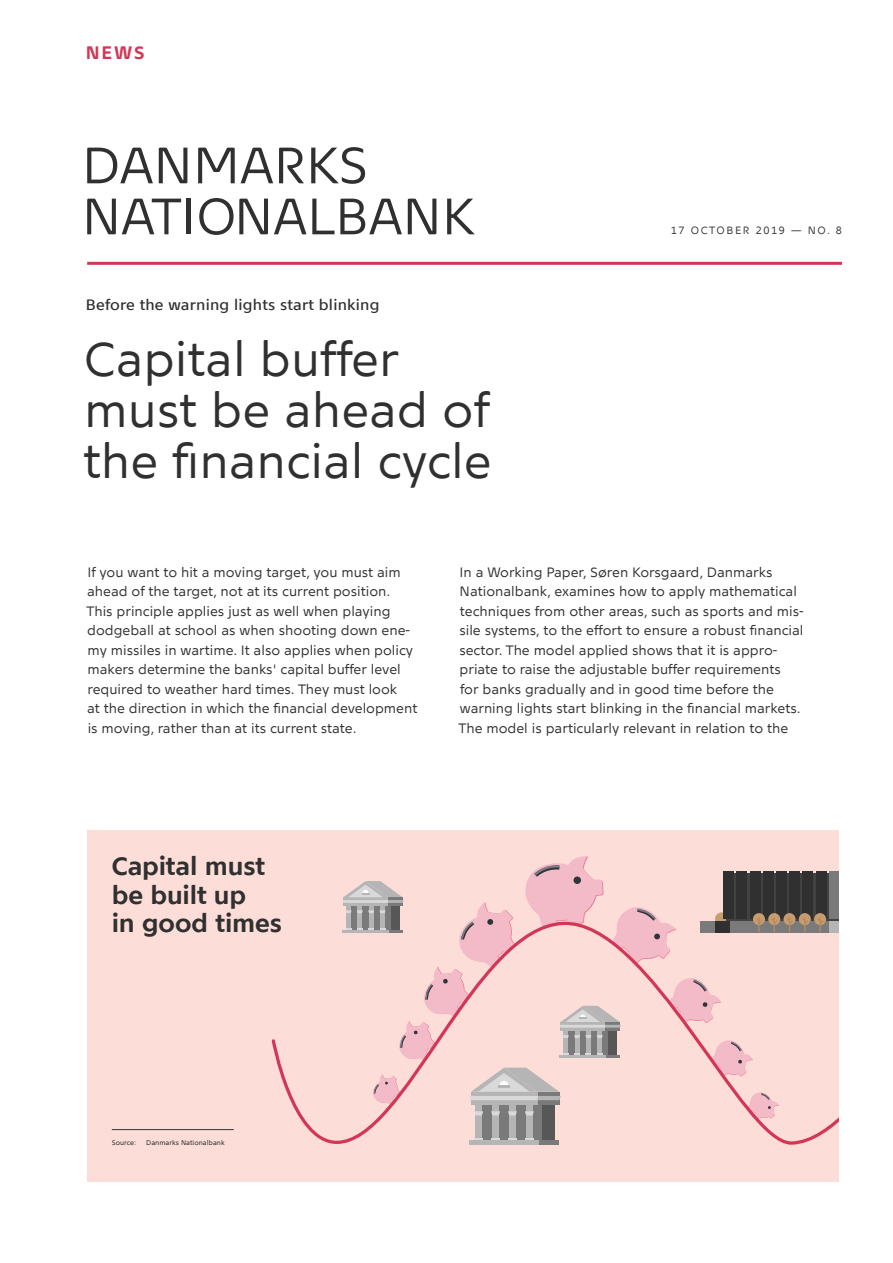
<style>
.page{position:relative;width:893px;height:1263px;background:#fff}
.page>*{position:absolute;margin:0;border:0;box-sizing:border-box;transform-origin:0 0}
.t1{font:51px/51px "Nationalbank";color:#303030}
.H1_overskrift_32_34{font:48px/51px "Nationalbank";color:#303030}
.Elementoverskrift{font:700 25.5px/28.5px "Nationalbank";letter-spacing:-.005em;color:#303030}
.t2{font:700 18px "Nationalbank";color:#d23757}
.Boks_reg__rød_11_13{font:500 15px "Nationalbank";letter-spacing:.015em;color:#303030}
.Brød{font:13.5px/19.5px "Nationalbank";color:#303030}
.Date{font:10.5px "Nationalbank";letter-spacing:.15em;color:#303030}
.Note{font:6.75px "Nationalbank";color:#231f20}
</style>
<div class="page">
<hr style="left:87px;top:262px;width:755px;height:3px;background:#d23757">
<div style="left:87px;top:830px;width:752px;height:351px;background:#fcddd8"></div>
<hr style="left:112px;top:1129px;width:122px;height:1px;background:#303030">
<svg style="left:715px;top:912px;width:13px;height:13px"></svg>
<svg style="left:734px;top:873px;width:95px;height:43px"></svg>
<div style="left:723px;top:871px;width:11px;height:47px;background:#303030"></div>
<div style="left:737px;top:871px;width:10px;height:47px;background:#303030"></div>
<div style="left:750px;top:871px;width:10px;height:47px;background:#303030"></div>
<div style="left:763px;top:871px;width:10px;height:47px;background:#303030"></div>
<div style="left:776px;top:871px;width:11px;height:47px;background:#303030"></div>
<div style="left:789px;top:871px;width:11px;height:47px;background:#303030"></div>
<div style="left:803px;top:871px;width:10px;height:47px;background:#303030"></div>
<div style="left:816px;top:871px;width:10px;height:47px;background:#303030"></div>
<div style="left:829px;top:871px;width:10px;height:47px;background:#7a7a7a"></div>
<svg style="left:753px;top:913px;width:12px;height:12px"></svg>
<svg style="left:814px;top:913px;width:12px;height:12px"></svg>
<svg style="left:768px;top:913px;width:12px;height:12px"></svg>
<div style="left:783px;top:913px;width:12px;height:12px;background:#c79c6e;border-radius:50%"></div>
<svg style="left:799px;top:913px;width:12px;height:12px"></svg>
<svg style="left:342px;top:881px;width:170px;height:35px"></svg>
<svg style="left:621px;top:907px;width:34px;height:9px"></svg>
<svg style="left:525px;top:856px;width:78px;height:60px"></svg>
<svg style="left:271px;top:916px;width:568px;height:229px"></svg>
<h3 class="t2" style="left:86px;top:42px;width:60px">NEWS</h3>
<h1 class="t1" style="left:82px;top:139px;width:394px">DANMARKS<br>NATIONALBANK</h1>
<p class="Boks_reg__rød_11_13" style="left:86px;top:296px;width:295px">Before the warning lights start blinking</p>
<p class="H1_overskrift_32_34" style="left:83px;top:333px;width:410px">Capital buffer must be ahead of the financial cycle</p>
<p class="Date" style="left:671px;top:224px;width:173px">17 OCTOBER 2019 — NO. 8</p>
<p class="Brød" style="left:86px;top:562px;width:332px">If you want to hit a moving target, you must aim ahead of the target, not at its current position.<br>This principle applies just as well when playing dodgeball at school as when shooting down ene&shy;my missiles in wartime. It also applies when policy makers determine the banks' capital buffer level required to weather hard times. They must look<br>at the direction in which the financial development is moving, rather than at its current state.</p>
<p class="Brød" style="left:459px;top:562px;width:347px">In a Working Paper, Søren Korsgaard, Danmarks Nationalbank, examines how to apply mathematical techniques from other areas, such as sports and mis&shy;sile systems, to the effort to ensure a robust financial sector. The model applied shows that it is appro&shy;priate to raise the adjustable buffer requirements<br>for banks gradually and in good time before the warning lights start blinking in the financial markets.<br>The model is particularly relevant in relation to the</p>
<p class="Elementoverskrift" style="left:112px;top:851px;width:172px">Capital must be built up<br>in good times</p>
<p class="Note" style="left:112px;top:1138px;width:26px">Source:</p>
<p class="Note" style="left:146px;top:1138px;width:80px">Danmarks Nationalbank</p>
</div>
